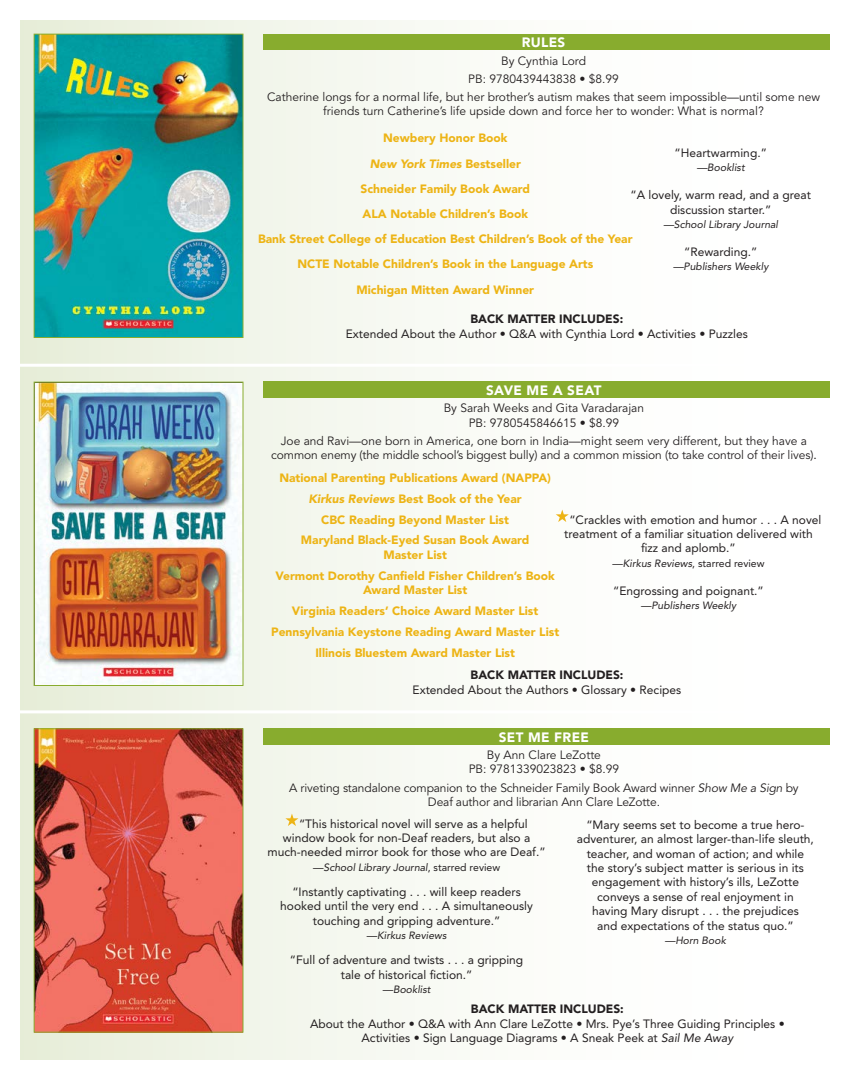
<style>
.page{position:relative;width:864px;height:1080px;background:#fff}
.page>*{position:absolute;margin:0;border:0;box-sizing:border-box;transform-origin:0 0}
.t1{font:900 13.5px "Avenir LT Std";letter-spacing:.025em;color:#fff}
.t2{font:12px/14.4px "Avenir LT Std";color:#231f20;text-align:center}
.t3{font:12px/14.4px "Avenir LT Std";color:#231f20;text-align:center}
.t4{font:900 12px/20.9px "Avenir LT Std";color:#edb415;text-align:center}
.t5{font:900 12px "Avenir LT Std";color:#231f20}
.t6{font:italic 10.5px "Avenir LT Std";color:#231f20}
.t7{font:10.5px "Avenir LT Std";color:#231f20}
.s1{font-style:italic}
.s2{font-style:inherit}
.s3{font-style:normal}
</style>
<div class="page">
<div style="left:20px;top:20px;width:824px;height:1040px;background:linear-gradient(to right,#e9efdd,#fff)"></div>
<hr style="left:0;top:710px;width:864px;height:3px;background:#fff">
<hr style="left:0;top:364px;width:864px;height:3px;background:#fff">
<img style="left:36px;top:384px;width:205px;height:300px">
<div style="left:34px;top:382px;width:209px;height:304px;border:1px solid #88ac2e"></div>
<div style="left:263px;top:382px;width:567px;height:16px;background:#88ac2e"></div>
<svg style="left:556px;top:510px;width:13px;height:12px"></svg>
<div style="left:263px;top:34px;width:567px;height:16px;background:#88ac2e"></div>
<img style="left:36px;top:36px;width:205px;height:300px">
<div style="left:34px;top:34px;width:209px;height:304px;border:1px solid #88ac2e"></div>
<img style="left:36px;top:730px;width:205px;height:301px">
<div style="left:34px;top:728px;width:209px;height:305px;border:1px solid #88ac2e"></div>
<div style="left:263px;top:728px;width:567px;height:17px;background:#88ac2e"></div>
<svg style="left:285px;top:814px;width:13px;height:12px"></svg>
<p class="t1" style="left:522px;top:34px;width:45px">RULES</p>
<p class="t3" style="left:267px;top:52px;width:555px;line-height:18.1px">By Cynthia Lord<br>PB: 9780439443838 • $8.99<br>Catherine longs for a normal life, but her brother’s autism makes that seem impossible—until some new</p>
<p class="t3" style="left:323px;top:104px;width:442px">friends turn Catherine’s life upside down and force her to wonder: What is normal?</p>
<p class="t4" style="left:258px;top:126px;width:376px;line-height:25.2px">Newbery Honor Book<br><span class="s1">New York Times</span> Bestseller<br>Schneider Family Book Award<br>ALA Notable Children’s Book<br>Bank Street College of Education Best Children’s Book of the Year NCTE Notable Children’s Book in the Language Arts<br>Michigan Mitten Award Winner</p>
<p class="t2" style="left:675px;top:146px;width:94px">“Heartwarming.”</p>
<p class="t6" style="left:697px;top:162px;width:50px">—Booklist</p>
<p class="t2" style="left:631px;top:188px;width:182px">“A lovely, warm read, and a great discussion starter.”</p>
<p class="t6" style="left:663px;top:218px;width:116px">—School Library Journal</p>
<p class="t2" style="left:684px;top:245px;width:75px">“Rewarding.”</p>
<p class="t6" style="left:673px;top:261px;width:97px">—Publishers Weekly</p>
<p class="t5" style="left:470px;top:312px;width:154px">BACK MATTER INCLUDES:</p>
<p class="t2" style="left:346px;top:327px;width:403px">Extended About the Author • Q&amp;A with Cynthia Lord • Activities • Puzzles</p>
<p class="t1" style="left:486px;top:382px;width:117px">SAVE ME A SEAT</p>
<p class="t3" style="left:444px;top:401px;width:202px">By Sarah Weeks and Gita Varadarajan<br>PB: 9780545846615 • $8.99</p>
<p class="t3" style="left:271px;top:434px;width:547px">Joe and Ravi—one born in America, one born in India—might seem very different, but they have a common enemy (the middle school’s biggest bully) and a common mission (to take control of their lives)<span class="s2">.</span></p>
<p class="t4" style="left:279px;top:467px;width:273px">National Parenting Publications Award (NAPPA)<br><span class="s1">Kirkus Reviews</span> Best Book of the Year<br>CBC Reading Beyond Master List<br>Maryland Black-Eyed Susan Book Award</p>
<p class="t4" style="left:276px;top:544px;width:281px">Master List<br>Vermont Dorothy Canfield Fisher Children’s Book</p>
<p class="t4" style="left:271px;top:580px;width:290px">Award Master List<br>Virginia Readers’ Choice Award Master List Pennsylvania Keystone Reading Award Master List Illinois Bluestem Award Master List</p>
<p class="t2" style="left:569px;top:512px;width:253px">“Crackles with emotion and humor . . . A novel</p>
<p class="t2" style="left:564px;top:527px;width:250px">treatment of a familiar situation delivered with</p>
<p class="t2" style="left:641px;top:541px;width:96px">fizz and aplomb.”</p>
<p class="t7" style="left:612px;top:557px;width:154px">—<span class="s1">Kirkus Reviews</span>, starred review</p>
<p class="t2" style="left:613px;top:583px;width:152px">“Engrossing and poignant.”</p>
<p class="t6" style="left:641px;top:599px;width:97px">—Publishers Weekly</p>
<p class="t5" style="left:471px;top:668px;width:154px">BACK MATTER INCLUDES:</p>
<p class="t2" style="left:413px;top:682px;width:270px">Extended About the Authors • Glossary • Recipes</p>
<p class="t1" style="left:499px;top:729px;width:92px">SET ME FREE</p>
<p class="t3" style="left:469px;top:748px;width:152px">By Ann Clare LeZotte<br>PB: 9781339023823 • $8.99</p>
<p class="t3" style="left:289px;top:781px;width:511px">A riveting standalone companion to the Schneider Family Book Award winner <span class="s1">Show Me a Sign</span> by<br>Deaf author and librarian Ann Clare LeZotte.</p>
<p class="t2" style="left:299px;top:816px;width:230px">“This historical novel will serve as a helpful</p>
<p class="t2" style="left:283px;top:831px;width:249px">window book for non-Deaf readers, but also a</p>
<p class="t2" style="left:268px;top:845px;width:280px">much-needed mirror book for those who are Deaf.”</p>
<p class="t6" style="left:313px;top:861px;width:189px"><span class="s3">—</span>School Library Journal<span class="s3">, starred review</span></p>
<p class="t2" style="left:280px;top:885px;width:254px">“Instantly captivating . . . will keep readers hooked until the very end . . . A simultaneously touching and gripping adventure.”</p>
<p class="t6" style="left:367px;top:929px;width:81px"><span class="s3">—</span>Kirkus Reviews</p>
<p class="t2" style="left:290px;top:953px;width:235px">“Full of adventure and twists . . . a gripping tale of historical fiction.”</p>
<p class="t6" style="left:383px;top:983px;width:50px">—Booklist</p>
<p class="t5" style="left:471px;top:1002px;width:154px">BACK MATTER INCLUDES:</p>
<p class="t2" style="left:310px;top:1016px;width:476px">About the Author • Q&amp;A with Ann Clare LeZotte • Mrs. Pye’s Three Guiding Principles •<br>Activities • Sign Language Diagrams • A Sneak Peek at <span class="s1">Sail Me Away</span></p>
<p class="t2" style="left:577px;top:817px;width:239px">“Mary seems set to become a true hero&shy;adventurer, an almost larger-than-life sleuth, teacher, and woman of action; and while the story’s subject matter is serious in its engagement with history’s ills, LeZotte conveys a sense of real enjoyment in<br>having Mary disrupt . . . the prejudices<br>and expectations of the status quo.”</p>
<p class="t6" style="left:665px;top:934px;width:63px">—Horn Book</p>
</div>
